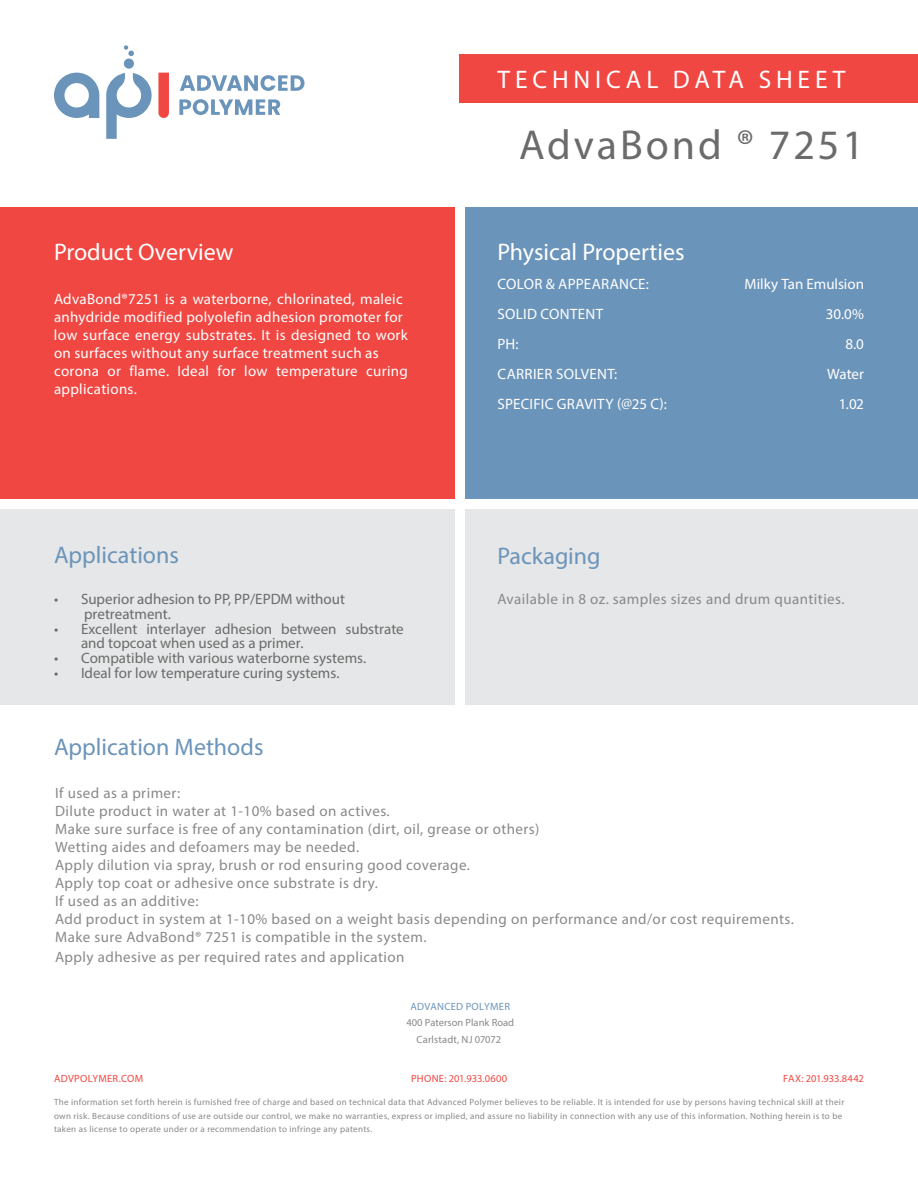
<style>
.page{position:relative;width:918px;height:1188px;background:#fff}
.page>*{position:absolute;margin:0;border:0;box-sizing:border-box;transform-origin:0 0}
.t1{font:42px "Myriad Pro";letter-spacing:.07em;color:#6b6b6b}
.t2{font:25.5px "Myriad Pro";letter-spacing:.19em;color:#fff}
.t3{font:24px "Myriad Pro";color:#6b94ba}
.t4{font:24px "Myriad Pro";color:#fff}
.t5{font:15px/18px "Myriad Pro";letter-spacing:.03em;color:#898989}
.t6{font:15px/18px "Myriad Pro";letter-spacing:.02em;color:#fff}
.t7{font:15px/15px "Myriad Pro";color:#6b6b6b}
.t8{font:15px/30px "Myriad Pro";letter-spacing:-.005em;color:#fff;text-align:right}
.t9{font:10.5px/16.6px "Myriad Pro";color:#898989;text-align:center}
.t10{font:10.5px "Myriad Pro";letter-spacing:.025em;color:#f04742}
.t11{font:10.5px "Myriad Pro";letter-spacing:-.005em;color:#f04742}
.t12{font:10.5px "Myriad Pro";letter-spacing:.025em;color:#6b94ba}
.t13{font:9px/13.5px "Myriad Pro";letter-spacing:.035em;color:#898989}
</style>
<div class="page">
<div style="left:0;top:207px;width:459px;height:298px;background:#f04742"></div>
<div style="left:459px;top:207px;width:459px;height:298px;background:#6b94ba"></div>
<div style="left:459px;top:54px;width:459px;height:49px;background:#f04742"></div>
<svg style="left:180px;top:75px;width:124px;height:16px"></svg>
<svg style="left:179px;top:99px;width:101px;height:16px"></svg>
<div style="left:124px;top:59px;width:10px;height:10px;background:#6b94ba;border-radius:50%"></div>
<svg style="left:124px;top:45px;width:10px;height:11px"></svg>
<svg style="left:54px;top:73px;width:45px;height:45px"></svg>
<svg style="left:158px;top:73px;width:11px;height:45px"></svg>
<svg style="left:106px;top:73px;width:46px;height:66px"></svg>
<div style="left:0;top:505px;width:918px;height:200px;background:#e6e7e8"></div>
<div style="left:455px;top:194px;width:9px;height:511px;background:#fff"></div>
<div style="left:0;top:499px;width:918px;height:10px;background:#fff"></div>
<h2 class="t2" style="left:498px;top:64px;width:349px">TECHNICAL DATA SHEET</h2>
<h1 class="t1" style="left:519px;top:119px;width:346px">AdvaBond ® 7251</h1>
<h3 class="t4" style="left:54px;top:237px;width:181px">Product Overview</h3>
<h3 class="t4" style="left:497px;top:237px;width:189px">Physical Properties</h3>
<p class="t6" style="left:54px;top:290px;width:355px">AdvaBond®7251 is a waterborne, chlorinated, maleic anhydride modified polyolefin adhesion promoter for low surface energy substrates. It is designed to work on surfaces without any surface treatment such as corona or flame. Ideal for low temperature curing applications.</p>
<p class="t6" style="left:497px;top:268px;width:171px;line-height:30px">COLOR &amp; APPEARANCE:<br>SOLID CONTENT<br>PH:<br>CARRIER SOLVENT:<br>SPECIFIC GRAVITY (@25 C):</p>
<p class="t8" style="left:745px;top:268px;width:121px">Milky Tan Emulsion<br>30.0%<br>8.0<br>Water<br>1.02</p>
<h3 class="t3" style="left:54px;top:540px;width:126px">Applications</h3>
<p class="t7" style="left:84px;top:591px;width:263px;text-indent:-30px">• Superior adhesion to PP, PP/EPDM without pretreatment.</p>
<p class="t7" style="left:81px;top:621px;width:324px;line-height:14.4px;text-indent:-27px">• Excellent interlayer adhesion between substrate and topcoat when used as a primer.</p>
<p class="t7" style="left:54px;top:650px;width:314px">• Compatible with various waterborne systems.</p>
<p class="t7" style="left:54px;top:665px;width:287px">• Ideal for low temperature curing systems.</p>
<h3 class="t3" style="left:54px;top:732px;width:211px">Application Methods</h3>
<h3 class="t3" style="left:497px;top:541px;width:105px">Packaging</h3>
<p class="t5" style="left:497px;top:590px;width:349px">Available in 8 oz. samples sizes and drum quantities.</p>
<p class="t5" style="left:55px;top:784px;width:740px">If used as a primer:<br>Dilute product in water at 1-10% based on actives.<br>Make sure surface is free of any contamination (dirt, oil, grease or others)<br>Wetting aides and defoamers may be needed.<br>Apply dilution via spray, brush or rod ensuring good coverage.<br>Apply top coat or adhesive once substrate is dry.<br>If used as an additive:<br>Add product in system at 1-10% based on a weight basis depending on performance and/or cost requirements.<br>Make sure AdvaBond® 7251 is compatible in the system.</p>
<p class="t5" style="left:55px;top:948px;width:351px">Apply adhesive as per required rates and application</p>
<p class="t12" style="left:410px;top:1000px;width:101px">ADVANCED POLYMER</p>
<p class="t9" style="left:406px;top:1014px;width:109px">400 Paterson Plank Road<br>Carlstadt, NJ 07072</p>
<p class="t10" style="left:411px;top:1072px;width:98px">PHONE: 201.933.0600</p>
<p class="t10" style="left:54px;top:1072px;width:91px">ADVPOLYMER.COM</p>
<p class="t11" style="left:783px;top:1072px;width:82px">FAX: 201.933.8442</p>
<p class="t13" style="left:54px;top:1096px;width:792px">The information set forth herein is furnished free of charge and based on technical data that Advanced Polymer believes to be reliable. It is intended for use by persons having technical skill at their own risk. Because conditions of use are outside our control, we make no warranties, express or implied, and assure no liability in connection with any use of this information. Nothing herein is to be taken as license to operate under or a recommendation to infringe any patents.</p>
</div>
